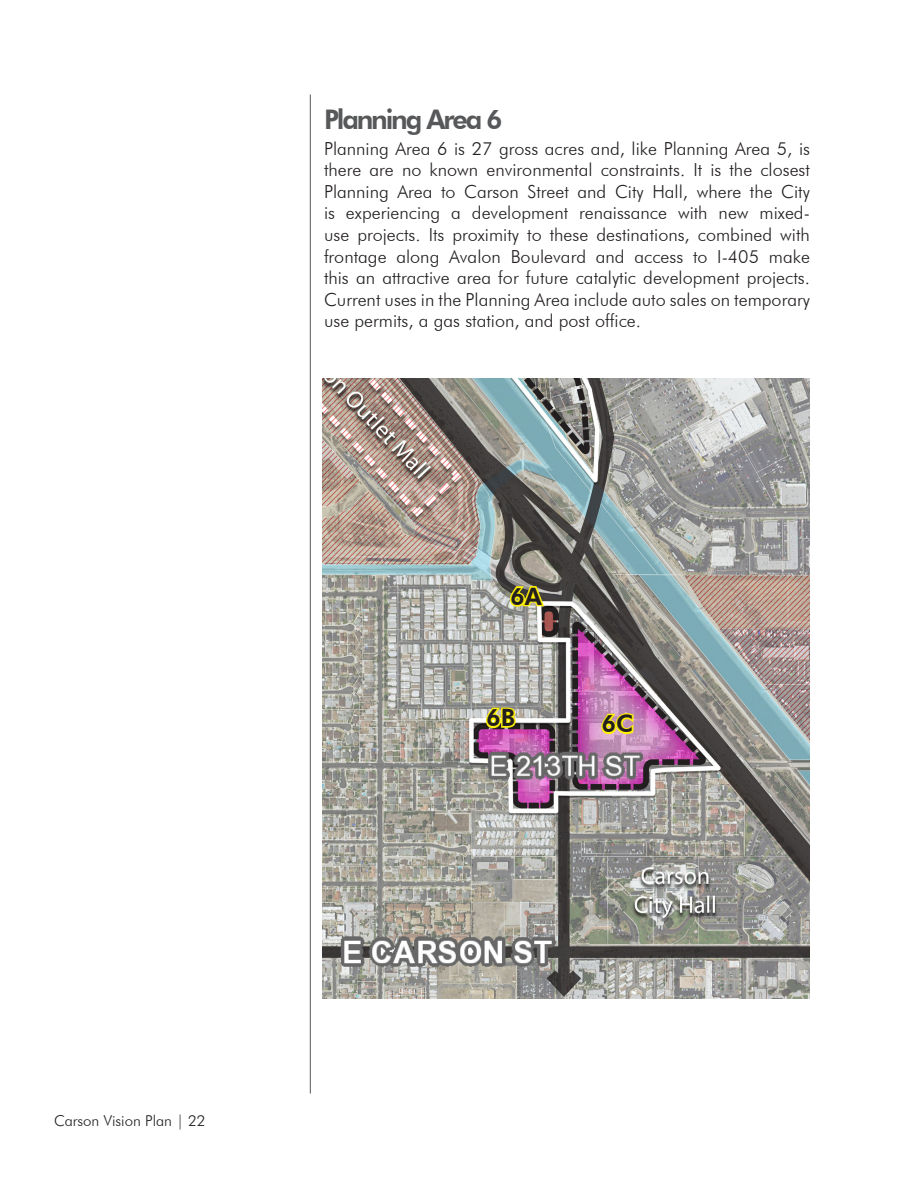
<style>
.page{position:relative;width:918px;height:1188px;background:#fff}
.page>*{position:absolute;margin:0;border:0;box-sizing:border-box;transform-origin:0 0}
.Heading_2{font:800 27px "Futura BT";letter-spacing:-.08em;color:#57585a}
.Subarea_Numbers{font:800 24px "Futura BT";color:#231f20}
.Body_Text{font:300 18px/21.6px "Futura BT";color:#231f20;text-align:justify}
.t1{font:300 15px "Futura BT";color:#231f20}
</style>
<div class="page">
<hr style="left:310px;top:94px;width:1px;height:1000px;background:#57585a">
<img style="left:323px;top:378px;width:487px;height:621px">
<svg style="left:506px;top:573px;width:40px;height:36px"></svg>
<svg style="left:482px;top:705px;width:36px;height:25px"></svg>
<svg style="left:598px;top:711px;width:38px;height:25px"></svg>
<p class="Heading_2" style="left:324px;top:103px;width:180px">Planning Area 6</p>
<p class="Body_Text" style="left:324px;top:137px;width:488px">Planning Area 6 is 27 gross acres and, like Planning Area 5, is there are no known environmental constraints. It is the closest Planning Area to Carson Street and City Hall, where the City is experiencing a development renaissance with new mixed&shy;use projects. Its proximity to these destinations, combined with frontage along Avalon Boulevard and access to I-405 make this an attractive area for future catalytic development projects.<br>Current uses in the Planning Area include auto sales on temporary use permits, a gas station, and post office.</p>
<p class="Subarea_Numbers" style="left:510px;top:582px;width:33px">6A</p>
<p class="Subarea_Numbers" style="left:486px;top:703px;width:31px">6B</p>
<p class="Subarea_Numbers" style="left:602px;top:709px;width:33px">6C</p>
<p class="t1" style="left:54px;top:1112px;width:153px">Carson Vision Plan | 22</p>
</div>
